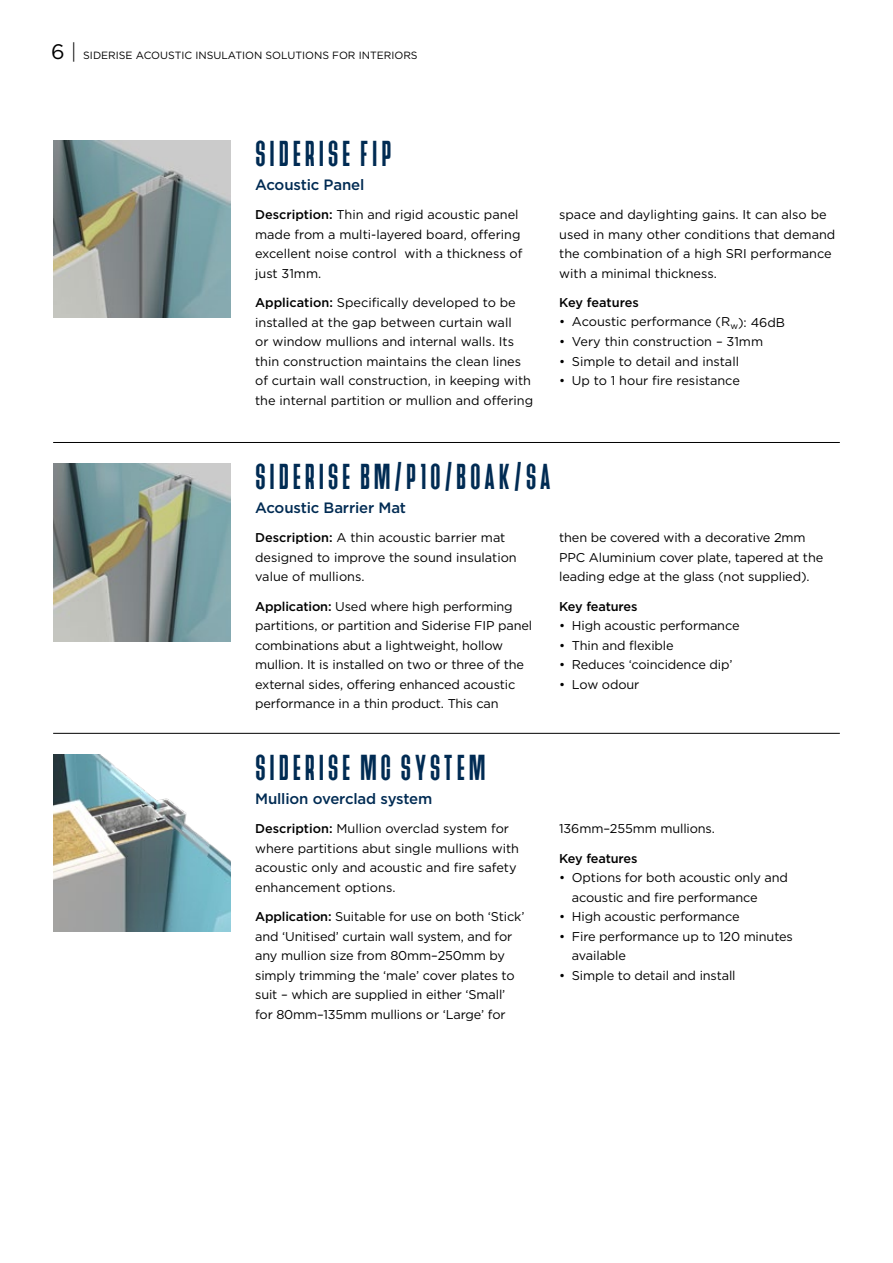
<style>
.page{position:relative;width:893px;height:1263px;background:#fff}
.page>*{position:absolute;margin:0;border:0;box-sizing:border-box;transform-origin:0 0}
.t1{font:36px "Devant Horgen";letter-spacing:.1em;color:#002b53}
.t2{font:500 15px "Gotham";letter-spacing:-.01em;color:#002b53}
.t3{font:12.75px/19.5px "Gotham";letter-spacing:-.01em;color:#000}
.t4{font:500 12.75px "Gotham";letter-spacing:-.01em;color:#000}
.t5{font:10.5px "Gotham";color:#000}
.s1{font-size:21px}
.s2{font-weight:300;font-size:21px}
.s3{font-weight:500}
</style>
<div class="page">
<img style="left:53px;top:140px;width:178px;height:178px">
<img style="left:53px;top:463px;width:178px;height:178px">
<img style="left:53px;top:754px;width:178px;height:178px">
<hr style="left:53px;top:442px;width:787px;height:1px;background:#000">
<hr style="left:53px;top:733px;width:787px;height:1px;background:#000">
<p class="t5" style="left:51px;top:48px;width:368px"><span class="s1">6</span> <span class="s2">|</span> SIDERISE ACOUSTIC INSULATION SOLUTIONS FOR INTERIORS</p>
<h1 class="t1" style="left:255px;top:135px;width:138px">SIDERISE FIP</h1>
<p class="t2" style="left:255px;top:175px;width:111px">Acoustic Panel</p>
<p class="t3" style="left:255px;top:205px;width:269px"><span class="s3">Description:</span> Thin and rigid acoustic panel made from a multi-layered board, offering excellent noise control with a thickness of just 31mm.</p>
<p class="t3" style="left:255px;top:292px;width:280px"><span class="s3">Application:</span> Specifically developed to be installed at the gap between curtain wall<br>or window mullions and internal walls. Its thin construction maintains the clean lines of curtain wall construction, in keeping with the internal partition or mullion and offering</p>
<p class="t3" style="left:559px;top:205px;width:278px">space and daylighting gains. It can also be used in many other conditions that demand the combination of a high SRI performance with a minimal thickness.</p>
<p class="t4" style="left:559px;top:294px;width:81px">Key features</p>
<p class="t3" style="left:559px;top:312px;width:227px">• Acoustic performance (R<sub>w</sub>): 46dB</p>
<p class="t3" style="left:559px;top:331px;width:205px">• Very thin construction – 31mm</p>
<p class="t3" style="left:559px;top:351px;width:181px">• Simple to detail and install</p>
<p class="t3" style="left:559px;top:370px;width:182px">• Up to 1 hour fire resistance</p>
<h1 class="t1" style="left:255px;top:458px;width:298px">SIDERISE BM/P10/BOAK/SA</h1>
<p class="t2" style="left:255px;top:498px;width:152px">Acoustic Barrier Mat</p>
<p class="t3" style="left:255px;top:528px;width:263px"><span class="s3">Description:</span> A thin acoustic barrier mat designed to improve the sound insulation value of mullions.</p>
<p class="t3" style="left:255px;top:596px;width:279px"><span class="s3">Application:</span> Used where high performing partitions, or partition and Siderise FIP panel combinations abut a lightweight, hollow mullion. It is installed on two or three of the external sides, offering enhanced acoustic performance in a thin product. This can</p>
<p class="t3" style="left:559px;top:528px;width:266px">then be covered with a decorative 2mm<br>PPC Aluminium cover plate, tapered at the leading edge at the glass (not supplied).</p>
<p class="t4" style="left:559px;top:598px;width:80px">Key features</p>
<p class="t3" style="left:559px;top:616px;width:182px">• High acoustic performance</p>
<p class="t3" style="left:559px;top:635px;width:116px">• Thin and flexible</p>
<p class="t3" style="left:559px;top:655px;width:175px">• Reduces ‘coincidence dip’</p>
<p class="t3" style="left:559px;top:674px;width:82px">• Low odour</p>
<h1 class="t1" style="left:255px;top:748px;width:232px">SIDERISE MC SYSTEM</h1>
<p class="t2" style="left:255px;top:789px;width:179px">Mullion overclad system</p>
<p class="t3" style="left:255px;top:819px;width:265px"><span class="s3">Description:</span> Mullion overclad system for where partitions abut single mullions with acoustic only and acoustic and fire safety enhancement options.</p>
<p class="t3" style="left:255px;top:906px;width:271px"><span class="s3">Application:</span> Suitable for use on both ‘Stick’ and ‘Unitised’ curtain wall system, and for any mullion size from 80mm–250mm by simply trimming the ‘male’ cover plates to suit – which are supplied in either ‘Small’ for 80mm–135mm mullions or ‘Large’ for</p>
<p class="t3" style="left:559px;top:819px;width:157px">136mm–255mm mullions.</p>
<p class="t4" style="left:559px;top:850px;width:80px">Key features</p>
<p class="t3" style="left:572px;top:867px;width:218px;text-indent:-13px">• Options for both acoustic only and acoustic and fire performance</p>
<p class="t3" style="left:559px;top:906px;width:182px">• High acoustic performance</p>
<p class="t3" style="left:572px;top:926px;width:222px;text-indent:-13px">• Fire performance up to 120 minutes available</p>
<p class="t3" style="left:559px;top:965px;width:178px">• Simple to detail and install</p>
</div>
